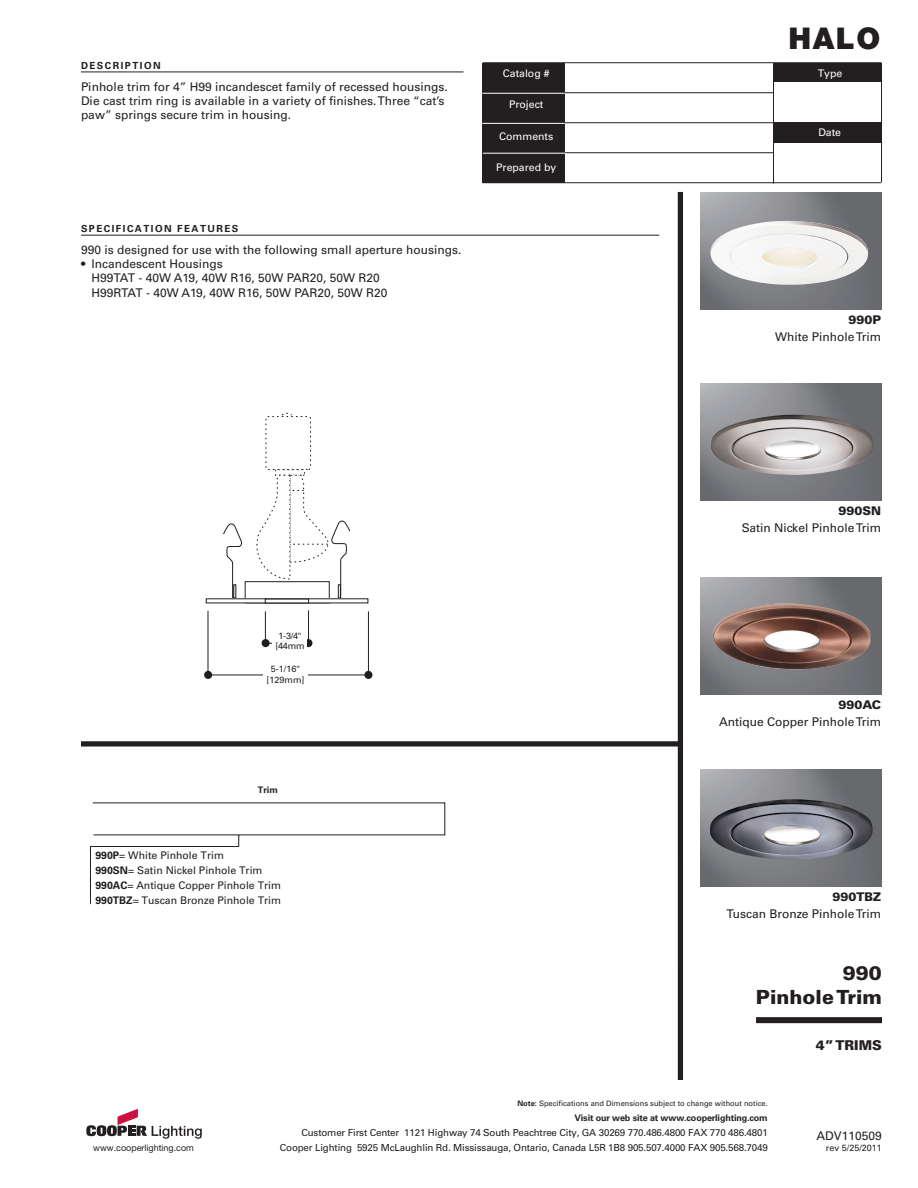
<style>
.page{position:relative;width:918px;height:1188px;background:#fff}
.page>*{position:absolute;margin:0;border:0;box-sizing:border-box;transform-origin:0 0}
.t1{font:900 30px "Helvetica Neue LT Std";color:#231f20}
.t2{font:900 19.5px/23.1px "Univers LT Std";color:#231f20;text-align:right}
.t3{font:900 13.5px "Univers LT Std";color:#231f20}
.t4{font:12px/14.2px "Univers LT Std";color:#231f20}
.t5{font:900 12px "Univers LT Std";color:#231f20}
.t6{font:10.5px/15px "Univers LT Std";color:#211e1e}
.t7{font:10.5px "Univers LT Std";color:#fff}
.t8{font:9.75px "Univers LT Std";letter-spacing:-.015em;color:#231f20}
.t9{font:700 9.75px "Univers LT Std";letter-spacing:.15em;color:#231f20}
.t10{font:700 9px "Univers LT Std";letter-spacing:-.015em;color:#231f20}
.t11{font:9px/10.8px "Univers LT Std";color:#211e1e;text-align:center}
.t12{font:9px "Helvetica Neue LT Std";color:#231f20}
.t13{font:9px "Univers LT Std";color:#231f20}
.t14{font:700 9px "Univers LT Std";color:#211e1e}
.t15{font:7.5px "Univers LT Std";color:#231f20}
.s1{font-weight:700}
</style>
<div class="page">
<hr style="left:483px;top:62px;width:399px;height:1px;background:#231f20">
<hr style="left:483px;top:92px;width:291px;height:1px;background:#231f20">
<hr style="left:483px;top:122px;width:399px;height:1px;background:#231f20">
<hr style="left:483px;top:152px;width:291px;height:1px;background:#231f20">
<hr style="left:483px;top:182px;width:399px;height:1px;background:#231f20">
<div style="left:483px;top:63px;width:82px;height:120px;background:#231f20"></div>
<div style="left:774px;top:63px;width:108px;height:19px;background:#231f20"></div>
<div style="left:774px;top:122px;width:108px;height:21px;background:#231f20"></div>
<hr style="left:773px;top:63px;width:1px;height:121px;background:#231f20">
<hr style="left:881px;top:63px;width:1px;height:119px;background:#231f20">
<hr style="left:482px;top:93px;width:83px;height:1px;background:#fff">
<hr style="left:482px;top:123px;width:83px;height:1px;background:#fff">
<hr style="left:483px;top:153px;width:82px;height:1px;background:#fff">
<hr style="left:81px;top:235px;width:578px;height:1px;background:#231f20">
<hr style="left:81px;top:72px;width:383px;height:1px;background:#231f20">
<div style="left:678px;top:192px;width:5px;height:888px;background:#231f20"></div>
<div style="left:756px;top:1017px;width:126px;height:6px;background:#231f20"></div>
<img style="left:701px;top:192px;width:181px;height:117px">
<img style="left:701px;top:384px;width:181px;height:117px">
<img style="left:701px;top:577px;width:181px;height:117px">
<img style="left:701px;top:770px;width:181px;height:117px">
<svg style="left:86px;top:1109px;width:116px;height:30px"></svg>
<svg style="left:223px;top:413px;width:127px;height:190px"></svg>
<div style="left:266px;top:417px;width:45px;height:52px;background:#fff;border-radius:2px"></div>
<div style="left:266px;top:416px;width:45px;height:54px;border:1px dashed #211e1e;border-radius:2px"></div>
<svg style="left:207px;top:610px;width:162px;height:66px"></svg>
<div style="left:262px;top:639px;width:8px;height:8px;background:#211e1e;border-radius:50%"></div>
<div style="left:204px;top:671px;width:8px;height:8px;background:#211e1e;border-radius:50%"></div>
<div style="left:364px;top:671px;width:8px;height:8px;background:#211e1e;border-radius:50%"></div>
<div style="left:304px;top:639px;width:8px;height:8px;background:#211e1e;border-radius:50%"></div>
<div style="left:263px;top:664px;width:45px;height:22px;background:#fff"></div>
<div style="left:273px;top:630px;width:34px;height:23px;background:#fff"></div>
<svg style="left:90px;top:802px;width:355px;height:103px"></svg>
<div style="left:81px;top:741px;width:598px;height:6px;background:#231f20"></div>
<img style="left:710px;top:221px;width:159px;height:64px">
<img style="left:710px;top:799px;width:163px;height:61px">
<img style="left:711px;top:415px;width:163px;height:60px">
<img style="left:713px;top:603px;width:158px;height:67px">
<p class="t9" style="left:81px;top:59px;width:17px">desc</p>
<p class="t9" style="left:113px;top:59px;width:16px">ription</p>
<p class="t4" style="left:81px;top:80px;width:368px">Pinhole trim for 4” H99 incandescet family of recessed housings.<br>Die cast trim ring is available in a variety of finishes. Three “cat’s paw” springs secure trim in housing.</p>
<p class="t9" style="left:81px;top:222px;width:105px">SPECIFICATION feat</p>
<p class="t9" style="left:208px;top:222px;width:25px">ures</p>
<p class="t4" style="left:81px;top:243px;width:382px">990 is designed for use with the following small aperture housings.</p>
<p class="t4" style="left:92px;top:257px;width:297px;text-indent:-10px">• Incandescent Housings<br>H99TAT - 40W A19, 40W R16, 50W PAR20, 50W R20<br>H99RTAT - 40W A19, 40W R16, 50W PAR20, 50W R20</p>
<p class="t7" style="left:503px;top:67px;width:48px">Catalog #</p>
<p class="t7" style="left:509px;top:98px;width:36px">Project</p>
<p class="t7" style="left:499px;top:130px;width:56px">Comments</p>
<p class="t7" style="left:496px;top:161px;width:62px">Prepared by</p>
<p class="t11" style="left:275px;top:630px;width:31px">1-3/4" [44mm</p>
<p class="t11" style="left:267px;top:663px;width:39px">5-1/16" [129mm]</p>
<p class="t14" style="left:258px;top:784px;width:21px">Trim</p>
<p class="t6" style="left:95px;top:848px;width:187px"><span class="s1">990P</span>= White Pinhole Trim<br><span class="s1">990SN</span>= Satin Nickel Pinhole Trim<br><span class="s1">990AC</span>= Antique Copper Pinhole Trim<br><span class="s1">990TBZ</span>= Tuscan Bronze Pinhole Trim</p>
<h1 class="t1" style="left:789px;top:20px;width:93px">HALO</h1>
<p class="t7" style="left:818px;top:67px;width:26px">Type</p>
<p class="t7" style="left:818px;top:126px;width:24px">Date</p>
<p class="t5" style="left:849px;top:312px;width:34px">990P</p>
<p class="t4" style="left:775px;top:329px;width:108px">White Pinhole Trim</p>
<p class="t5" style="left:839px;top:503px;width:44px">990SN</p>
<p class="t4" style="left:742px;top:521px;width:141px">Satin Nickel Pinhole Trim</p>
<p class="t5" style="left:838px;top:697px;width:44px">990AC</p>
<p class="t4" style="left:719px;top:714px;width:164px">Antique Copper Pinhole Trim</p>
<p class="t5" style="left:833px;top:889px;width:50px">990TBZ</p>
<p class="t4" style="left:727px;top:907px;width:156px">Tuscan Bronze Pinhole Trim</p>
<h2 class="t2" style="left:756px;top:962px;width:128px">990<br>Pinhole Trim</h2>
<p class="t3" style="left:816px;top:1037px;width:68px">4” TRIMS</p>
<p class="t15" style="left:517px;top:1099px;width:252px"><span class="s1">Note:</span> Specifications and Dimensions subject to change without notice.</p>
<p class="t10" style="left:575px;top:1113px;width:195px">Visit our web site at www.cooperlighting.com</p>
<p class="t8" style="left:301px;top:1127px;width:468px">Customer First Center 1121 Highway 74 South Peachtree City, GA 30269 770.486.4800 FAX 770 486.4801</p>
<p class="t12" style="left:93px;top:1142px;width:102px">www.cooperlighting.com</p>
<p class="t8" style="left:280px;top:1142px;width:489px">Cooper Lighting 5925 McLaughlin Rd. Mississauga, Ontario, Canada L5R 1B8 905.507.4000 FAX 905.568.7049</p>
<p class="t4" style="left:817px;top:1129px;width:67px">ADV110509</p>
<p class="t13" style="left:826px;top:1142px;width:58px">rev 5/25/2011</p>
</div>
